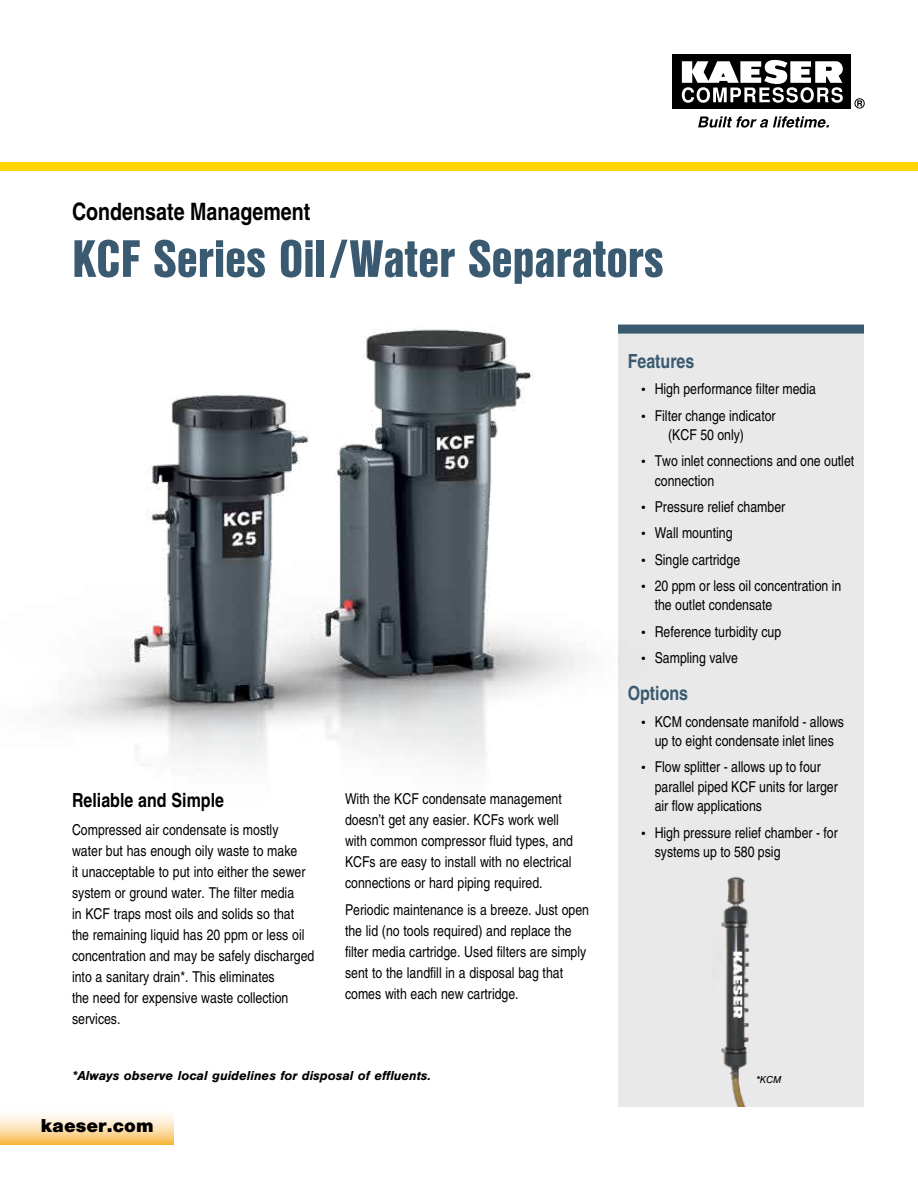
<style>
.page{position:relative;width:918px;height:1188px;background:#fff}
.page>*{position:absolute;margin:0;border:0;box-sizing:border-box;transform-origin:0 0}
.t1{font:900 51px "Nimbus San Con L";color:#395a70}
.t2{font:700 24px "Nimbus San Con L";color:#000}
.t3{font:700 19.5px "Nimbus San Con L";color:#000}
.t4{font:700 19.5px "Nimbus San Con L";color:#395a70}
.t5{font:900 19.5px "Nimbus San";color:#000}
.t6{font:15px/21px "Nimbus San Con L";color:#000}
.t7{font:italic 700 13.5px "Nimbus San";color:#000}
.t8{font:italic 10.5px "Nimbus San";color:#000}
.s1{font-size:13.5px}
</style>
<div class="page">
<div style="left:0;top:162px;width:918px;height:9px;background:#ffd400"></div>
<svg style="left:698px;top:116px;width:131px;height:12px"></svg>
<div style="left:673px;top:54px;width:178px;height:55px;background:#000"></div>
<svg style="left:854px;top:98px;width:11px;height:11px"></svg>
<svg style="left:682px;top:59px;width:161px;height:44px"></svg>
<svg style="left:0;top:1114px;width:174px;height:31px;background:#fcdda7"></svg>
<div style="left:618px;top:324px;width:246px;height:783px;background:#e9e9ea"></div>
<div style="left:618px;top:325px;width:246px;height:9px;background:#395a70"></div>
<img style="left:59px;top:54px;width:616px;height:715px">
<img style="left:721px;top:876px;width:29px;height:231px">
<h2 class="t2" style="left:72px;top:193px;width:240px">Condensate Management</h2>
<h1 class="t1" style="left:72px;top:220px;width:593px">KCF Series Oil/Water Separators</h1>
<h3 class="t3" style="left:72px;top:785px;width:154px">Reliable and Simple</h3>
<p class="t6" style="left:72px;top:818px;width:244px">Compressed air condensate is mostly<br>water but has enough oily waste to make<br>it unacceptable to put into either the sewer system or ground water. The filter media<br>in KCF traps most oils and solids so that the remaining liquid has 20 ppm or less oil concentration and may be safely discharged into a sanitary drain*. This eliminates<br>the need for expensive waste collection services.</p>
<p class="t6" style="left:345px;top:787px;width:229px">With the KCF condensate management doesn’t get any easier. KCFs work well with common compressor fluid types, and KCFs are easy to install with no electrical connections or hard piping required.</p>
<p class="t6" style="left:345px;top:899px;width:246px">Periodic maintenance is a breeze. Just open the lid (no tools required) and replace the filter media cartridge. Used filters are simply sent to the landfill in a disposal bag that comes with each new cartridge.</p>
<h3 class="t4" style="left:628px;top:347px;width:68px">Features</h3>
<p class="t6" style="left:641px;top:378px;width:176px"><span class="s1">•</span> High performance filter media</p>
<p class="t6" style="left:641px;top:405px;width:136px;line-height:19.5px;text-align:center"><span class="s1">•</span> Filter change indicator (KCF 50 only)</p>
<p class="t6" style="left:655px;top:451px;width:201px;line-height:19.5px;text-indent:-14px"><span class="s1">•</span> Two inlet connections and one outlet connection</p>
<p class="t6" style="left:641px;top:496px;width:146px"><span class="s1">•</span> Pressure relief chamber</p>
<p class="t6" style="left:641px;top:522px;width:93px"><span class="s1">•</span> Wall mounting</p>
<p class="t6" style="left:641px;top:548px;width:100px"><span class="s1">•</span> Single cartridge</p>
<p class="t6" style="left:655px;top:575px;width:188px;line-height:19.5px;text-indent:-14px"><span class="s1">•</span> 20 ppm or less oil concentration in the outlet condensate</p>
<p class="t6" style="left:641px;top:620px;width:141px"><span class="s1">•</span> Reference turbidity cup</p>
<p class="t6" style="left:641px;top:647px;width:98px"><span class="s1">•</span> Sampling valve</p>
<h3 class="t4" style="left:628px;top:679px;width:62px">Options</h3>
<p class="t6" style="left:641px;top:711px;width:204px;line-height:19.5px;text-align:center"><span class="s1">•</span> KCM condensate manifold - allows up to eight condensate inlet lines</p>
<p class="t6" style="left:655px;top:757px;width:185px;line-height:19.5px;text-indent:-14px"><span class="s1">•</span> Flow splitter - allows up to four parallel piped KCF units for larger air flow applications</p>
<p class="t6" style="left:655px;top:822px;width:185px;line-height:19.5px;text-indent:-14px"><span class="s1">•</span> High pressure relief chamber - for systems up to 580 psig</p>
<p class="t7" style="left:72px;top:1068px;width:361px">*Always observe local guidelines for disposal of effluents.</p>
<p class="t8" style="left:756px;top:1074px;width:27px">*KCM</p>
<h3 class="t5" style="left:41px;top:1115px;width:114px">kaeser.com</h3>
</div>
